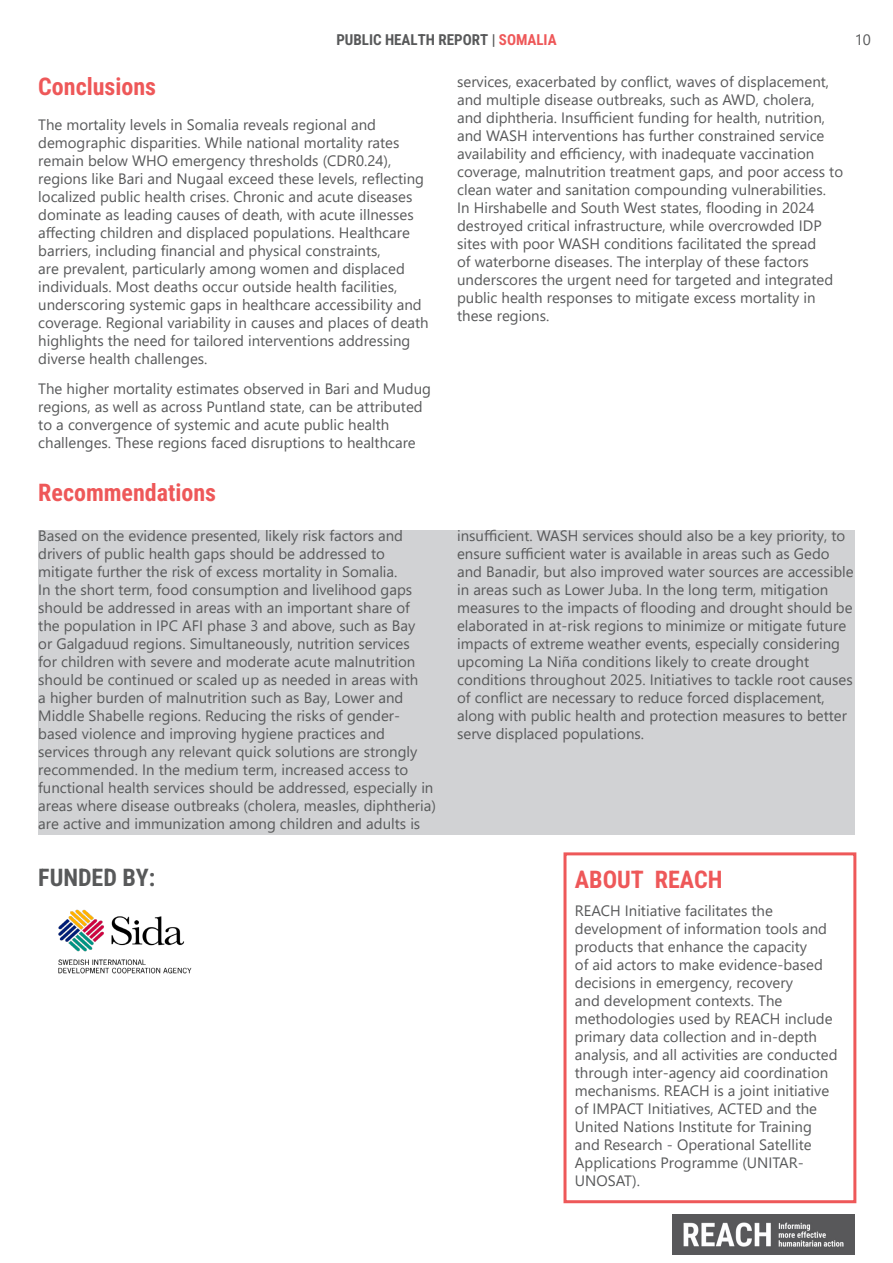
<style>
.page{position:relative;width:893px;height:1263px;background:#fff}
.page>*{position:absolute;margin:0;border:0;box-sizing:border-box;transform-origin:0 0}
.Heading{font:24px "Roboto Condensed";color:#ee5859}
.Heading-2{font:24px "Roboto Condensed";color:#58595a}
.Paragraph{font:15px/18px "Segoe UI";color:#58595a}
.Heading-3{font:15px "Roboto Condensed";color:#58595a}
.s1{color:#ee5859}
</style>
<div class="page">
<img style="left:672px;top:1214px;width:183px;height:40px">
<div style="left:38px;top:530px;width:817px;height:304px;background:#d1d2d4"></div>
<div style="left:563px;top:852px;width:293px;height:351px;border:3px solid #ee5859"></div>
<img style="left:58px;top:909px;width:134px;height:65px">
<p class="Heading-3" style="left:336px;top:30px;width:222px">PUBLIC HEALTH REPORT | <span class="s1">SOMALIA</span></p>
<p class="Heading" style="left:38px;top:69px;width:119px">Conclusions</p>
<p class="Paragraph" style="left:38px;top:114px;width:392px">The mortality levels in Somalia reveals regional and demographic disparities. While national mortality rates remain below WHO emergency thresholds (CDR0.24), regions like Bari and Nugaal exceed these levels, reflecting localized public health crises. Chronic and acute diseases dominate as leading causes of death, with acute illnesses affecting children and displaced populations. Healthcare barriers, including financial and physical constraints,<br>are prevalent, particularly among women and displaced individuals. Most deaths occur outside health facilities, underscoring systemic gaps in healthcare accessibility and coverage. Regional variability in causes and places of death highlights the need for tailored interventions addressing diverse health challenges.</p>
<p class="Paragraph" style="left:38px;top:379px;width:394px">The higher mortality estimates observed in Bari and Mudug regions, as well as across Puntland state, can be attributed to a convergence of systemic and acute public health challenges. These regions faced disruptions to healthcare</p>
<p class="Heading" style="left:38px;top:476px;width:179px">Recommendations</p>
<p class="Paragraph" style="left:457px;top:72px;width:388px">services, exacerbated by conflict, waves of displacement, and multiple disease outbreaks, such as AWD, cholera, and diphtheria. Insufficient funding for health, nutrition, and WASH interventions has further constrained service availability and efficiency, with inadequate vaccination coverage, malnutrition treatment gaps, and poor access to clean water and sanitation compounding vulnerabilities.<br>In Hirshabelle and South West states, flooding in 2024 destroyed critical infrastructure, while overcrowded IDP sites with poor WASH conditions facilitated the spread<br>of waterborne diseases. The interplay of these factors underscores the urgent need for targeted and integrated public health responses to mitigate excess mortality in these regions.</p>
<p class="Paragraph" style="left:855px;top:29px;width:18px">10</p>
<p class="Paragraph" style="left:38px;top:525px;width:399px">Based on the evidence presented, likely risk factors and drivers of public health gaps should be addressed to mitigate further the risk of excess mortality in Somalia.<br>In the short term, food consumption and livelihood gaps should be addressed in areas with an important share of<br>the population in IPC AFI phase 3 and above, such as Bay<br>or Galgaduud regions. Simultaneously, nutrition services<br>for children with severe and moderate acute malnutrition should be continued or scaled up as needed in areas with<br>a higher burden of malnutrition such as Bay, Lower and Middle Shabelle regions. Reducing the risks of gender&shy;based violence and improving hygiene practices and services through any relevant quick solutions are strongly recommended. In the medium term, increased access to functional health services should be addressed, especially in areas where disease outbreaks (cholera, measles, diphtheria) are active and immunization among children and adults is</p>
<p class="Paragraph" style="left:457px;top:525px;width:398px">insufficient. WASH services should also be a key priority, to ensure sufficient water is available in areas such as Gedo and Banadir, but also improved water sources are accessible in areas such as Lower Juba. In the long term, mitigation measures to the impacts of flooding and drought should be elaborated in at-risk regions to minimize or mitigate future impacts of extreme weather events, especially considering upcoming La Niña conditions likely to create drought conditions throughout 2025. Initiatives to tackle root causes of conflict are necessary to reduce forced displacement, along with public health and protection measures to better serve displaced populations.</p>
<p class="Heading-2" style="left:38px;top:860px;width:119px">FUNDED BY:</p>
<p class="Heading" style="left:575px;top:862px;width:149px">ABOUT REACH</p>
<p class="Paragraph" style="left:575px;top:900px;width:264px">REACH Initiative facilitates the development of information tools and products that enhance the capacity<br>of aid actors to make evidence-based decisions in emergency, recovery<br>and development contexts. The methodologies used by REACH include primary data collection and in-depth analysis, and all activities are conducted through inter-agency aid coordination mechanisms. REACH is a joint initiative of IMPACT Initiatives, ACTED and the United Nations Institute for Training and Research - Operational Satellite Applications Programme (UNITAR-UNOSAT).</p>
</div>
